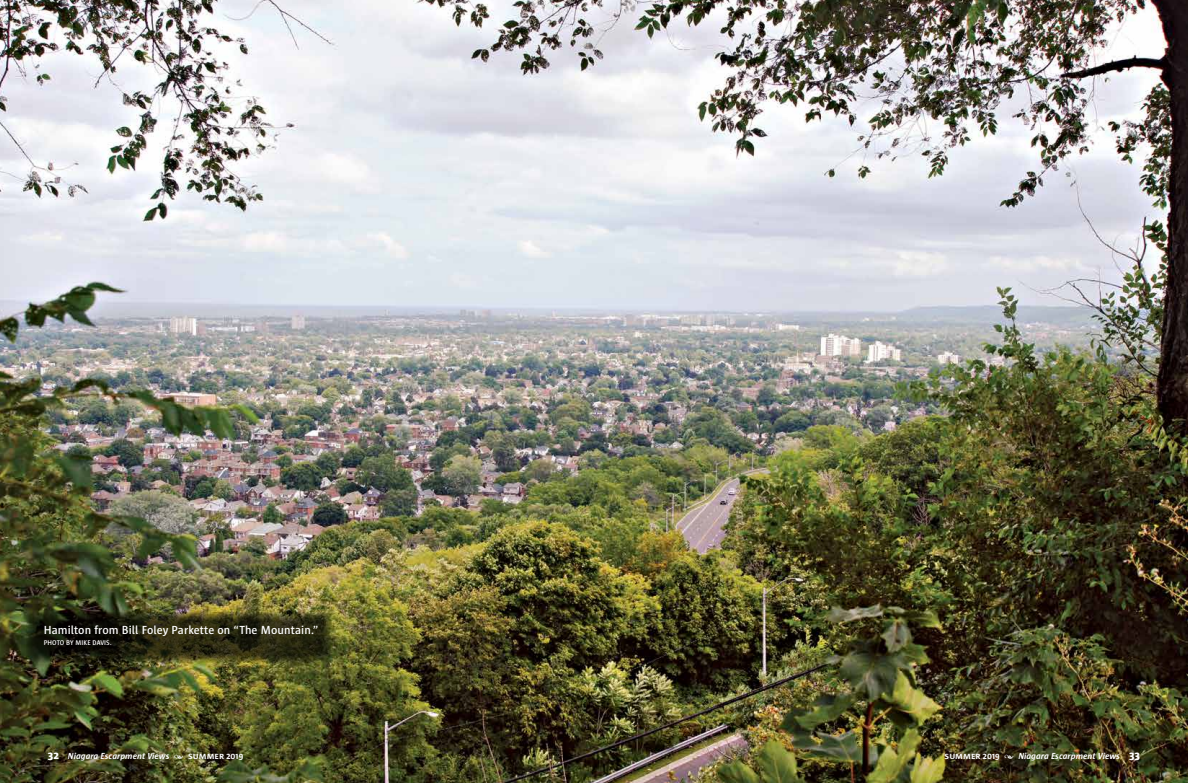
<style>
.page{position:relative;width:1188px;height:783px;background:#fff}
.page>*{position:absolute;margin:0;border:0;box-sizing:border-box;transform-origin:0 0}
.t1{font:600 12px "Sun";letter-spacing:.01em;color:#fff}
.t2{font:italic 700 9px "Sun";color:#fff}
.t3{font:600 7px "Sun";letter-spacing:.015em;color:#fff}
.s1{font-weight:800;font-style:normal;font-size:11px}
.s2{font-family:"Minion Pro";font-weight:400;font-style:normal}
.s3{font-style:normal}
</style>
<div class="page">
<img style="left:0;top:0;width:1188px;height:783px">
<svg style="left:27px;top:612px;width:305px;height:50px;background:#292811"></svg>
<h1 class="t1" style="left:44px;top:624px;width:276px">Hamilton from Bill Foley Parkette on “The Mountain.”</h1>
<p class="t3" style="left:44px;top:639px;width:70px">PHOTO BY MIKE DAVIS.</p>
<p class="t2" style="left:48px;top:751px;width:197px"><span class="s1">32</span> Niagara Escarpment Views <span class="s2">•</span> <span class="s3">summer 2019</span></p>
<p class="t2" style="left:945px;top:751px;width:197px"><span class="s3">summer 2019</span> <span class="s2">•</span> Niagara Escarpment Views <span class="s1">33</span></p>
</div>
